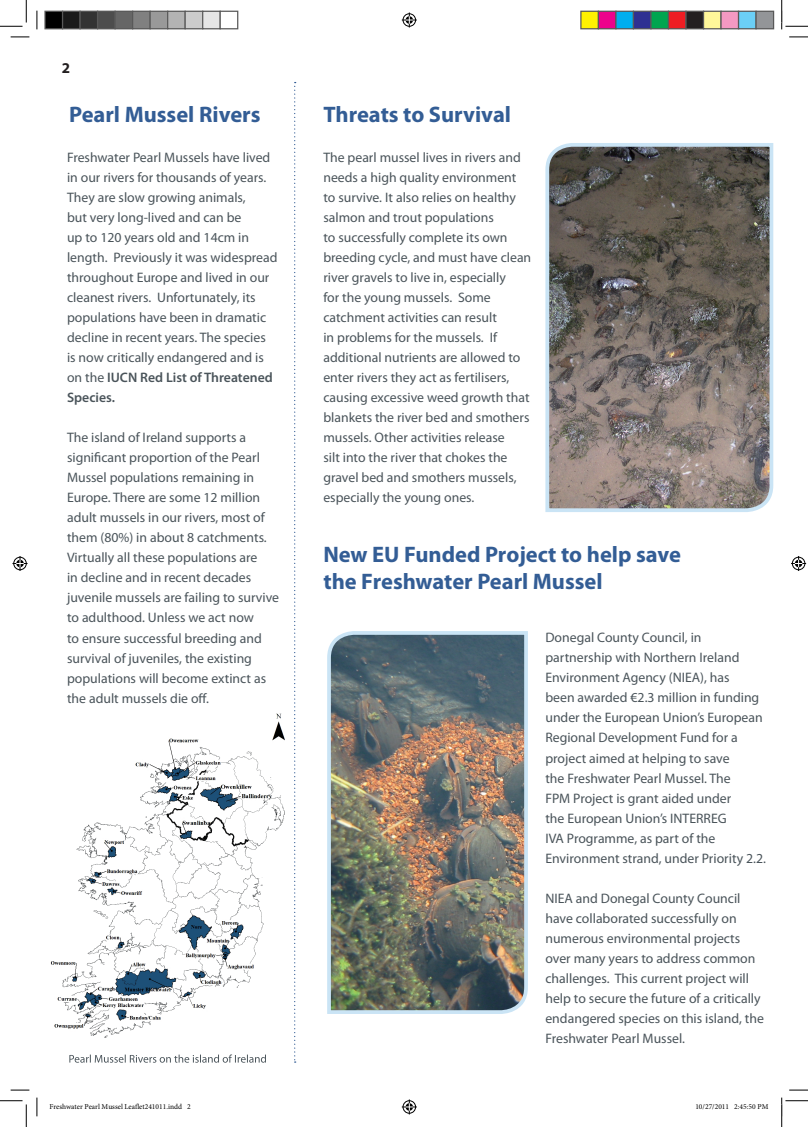
<style>
.page{position:relative;width:808px;height:1127px;background:#fff}
.page>*{position:absolute;margin:0;border:0;box-sizing:border-box;transform-origin:0 0}
.t1{font:700 22.5px/26.2px "Myriad Pro";color:#335d95}
.t2{font:700 15px "Myriad Pro";color:#231f20}
.t3{font:13.75px/20px "Myriad Pro";color:#4a545a}
.t4{font:7.5px "Minion Pro";color:#000}
.s1{font-weight:600}
</style>
<div class="page">
<svg style="left:294px;top:82px;width:1px;height:980px"></svg>
<img style="left:50px;top:713px;width:235px;height:325px">
<svg style="left:545px;top:143px;width:229px;height:369px;background:#76706b"></svg>
<img style="left:327px;top:631px;width:201px;height:383px">
<svg style="left:11px;top:36px;width:18px;height:2px"></svg>
<svg style="left:789px;top:36px;width:18px;height:2px"></svg>
<svg style="left:11px;top:1089px;width:18px;height:1px"></svg>
<svg style="left:789px;top:1089px;width:18px;height:1px"></svg>
<svg style="left:36px;top:11px;width:2px;height:18px"></svg>
<svg style="left:36px;top:1097px;width:2px;height:18px"></svg>
<svg style="left:0;top:0;width:27px;height:27px"></svg>
<svg style="left:0;top:1100px;width:27px;height:26px"></svg>
<svg style="left:781px;top:0;width:26px;height:29px"></svg>
<svg style="left:781px;top:1097px;width:26px;height:29px"></svg>
<svg style="left:401px;top:13px;width:15px;height:15px"></svg>
<svg style="left:401px;top:1099px;width:15px;height:15px"></svg>
<svg style="left:13px;top:556px;width:15px;height:15px"></svg>
<svg style="left:791px;top:556px;width:14px;height:15px"></svg>
<div style="left:45px;top:11px;width:18px;height:18px;background:#000"></div>
<div style="left:44px;top:11px;width:19px;height:18px;border:1px solid #595959"></div>
<div style="left:63px;top:11px;width:17px;height:18px;background:#1a1a1a"></div>
<div style="left:62px;top:11px;width:19px;height:18px;border:1px solid #595959"></div>
<div style="left:80px;top:11px;width:18px;height:18px;background:#333"></div>
<div style="left:79px;top:11px;width:19px;height:18px;border:1px solid #595959"></div>
<div style="left:98px;top:11px;width:17px;height:18px;background:#4d4d4d"></div>
<div style="left:97px;top:11px;width:19px;height:18px;border:1px solid #595959"></div>
<div style="left:115px;top:11px;width:18px;height:18px;background:#666"></div>
<div style="left:114px;top:11px;width:19px;height:18px;border:1px solid #595959"></div>
<div style="left:133px;top:11px;width:17px;height:18px;background:#808080"></div>
<div style="left:132px;top:11px;width:19px;height:18px;border:1px solid #595959"></div>
<div style="left:150px;top:11px;width:18px;height:18px;background:#999"></div>
<div style="left:149px;top:11px;width:19px;height:18px;border:1px solid #595959"></div>
<div style="left:168px;top:11px;width:17px;height:18px;background:#b3b3b3"></div>
<div style="left:167px;top:11px;width:19px;height:18px;border:1px solid #595959"></div>
<div style="left:185px;top:11px;width:18px;height:18px;background:#ccc"></div>
<div style="left:184px;top:11px;width:19px;height:18px;border:1px solid #595959"></div>
<div style="left:203px;top:11px;width:17px;height:18px;background:#e6e6e6"></div>
<div style="left:202px;top:11px;width:19px;height:18px;border:1px solid #595959"></div>
<div style="left:219px;top:11px;width:19px;height:18px;border:1px solid #595959"></div>
<div style="left:580px;top:11px;width:18px;height:18px;background:#fff101"></div>
<div style="left:580px;top:11px;width:18px;height:18px;border:1px solid #595959"></div>
<div style="left:598px;top:11px;width:17px;height:18px;background:#ed028c"></div>
<div style="left:597px;top:11px;width:19px;height:18px;border:1px solid #595959"></div>
<div style="left:615px;top:11px;width:18px;height:18px;background:#00aeef"></div>
<div style="left:615px;top:11px;width:18px;height:18px;border:1px solid #595959"></div>
<div style="left:633px;top:11px;width:17px;height:18px;background:#2e3092"></div>
<div style="left:632px;top:11px;width:19px;height:18px;border:1px solid #595959"></div>
<div style="left:650px;top:11px;width:18px;height:18px;background:#00a54f"></div>
<div style="left:650px;top:11px;width:18px;height:18px;border:1px solid #595959"></div>
<div style="left:668px;top:11px;width:17px;height:18px;background:#ee1d23"></div>
<div style="left:667px;top:11px;width:19px;height:18px;border:1px solid #595959"></div>
<div style="left:685px;top:11px;width:18px;height:18px;background:#231f20"></div>
<div style="left:685px;top:11px;width:18px;height:18px;border:1px solid #595959"></div>
<div style="left:703px;top:11px;width:17px;height:18px;background:#fff79a"></div>
<div style="left:702px;top:11px;width:19px;height:18px;border:1px solid #595959"></div>
<div style="left:720px;top:11px;width:18px;height:18px;background:#f499c2"></div>
<div style="left:720px;top:11px;width:18px;height:18px;border:1px solid #595959"></div>
<div style="left:738px;top:11px;width:17px;height:18px;background:#6bcff6"></div>
<div style="left:737px;top:11px;width:19px;height:18px;border:1px solid #595959"></div>
<div style="left:755px;top:11px;width:18px;height:18px;background:#939598"></div>
<div style="left:755px;top:11px;width:18px;height:18px;border:1px solid #595959"></div>
<svg style="left:69px;top:1054px;width:197px;height:9px"></svg>
<p class="t2" style="left:62px;top:58px;width:10px">2</p>
<h1 class="t1" style="left:69px;top:100px;width:193px">Pearl Mussel Rivers</h1>
<h1 class="t1" style="left:323px;top:100px;width:189px">Threats to Survival</h1>
<p class="t3" style="left:323px;top:147px;width:209px">The pearl mussel lives in rivers and needs a high quality environment to survive. It also relies on healthy salmon and trout populations<br>to successfully complete its own breeding cycle, and must have clean river gravels to live in, especially<br>for the young mussels. Some catchment activities can result<br>in problems for the mussels. If additional nutrients are allowed to enter rivers they act as fertilisers, causing excessive weed growth that blankets the river bed and smothers mussels. Other activities release<br>silt into the river that chokes the gravel bed and smothers mussels, especially the young ones.</p>
<p class="t3" style="left:67px;top:147px;width:212px">Freshwater Pearl Mussels have lived in our rivers for thousands of years.<br>They are slow growing animals,<br>but very long-lived and can be<br>up to 120 years old and 14cm in length. Previously it was widespread throughout Europe and lived in our cleanest rivers. Unfortunately, its populations have been in dramatic decline in recent years. The species is now critically endangered and is on the <span class="s1">IUCN Red List of Threatened<br>Species.</span></p>
<p class="t3" style="left:67px;top:427px;width:213px">The island of Ireland supports a significant proportion of the Pearl Mussel populations remaining in Europe. There are some 12 million adult mussels in our rivers, most of them (80%) in about 8 catchments.<br>Virtually all these populations are<br>in decline and in recent decades juvenile mussels are failing to survive to adulthood. Unless we act now<br>to ensure successful breeding and survival of juveniles, the existing populations will become extinct as the adult mussels die off.</p>
<h1 class="t1" style="left:323px;top:540px;width:359px">New EU Funded Project to help save the Freshwater Pearl Mussel</h1>
<p class="t3" style="left:545px;top:627px;width:222px">Donegal County Council, in partnership with Northern Ireland Environment Agency (NIEA), has<br>been awarded €2.3 million in funding under the European Union’s European Regional Development Fund for a project aimed at helping to save<br>the Freshwater Pearl Mussel. The<br>FPM Project is grant aided under<br>the European Union’s INTERREG<br>IVA Programme, as part of the Environment strand, under Priority 2.2.</p>
<p class="t3" style="left:545px;top:887px;width:220px">NIEA and Donegal County Council have collaborated successfully on numerous environmental projects over many years to address common challenges. This current project will help to secure the future of a critically endangered species on this island, the Freshwater Pearl Mussel.</p>
<p class="t4" style="left:49px;top:1101px;width:143px">Freshwater Pearl Mussel Leaflet241011.indd 2</p>
<p class="t4" style="left:695px;top:1101px;width:74px">10/27/2011 2:45:50 PM</p>
</div>
